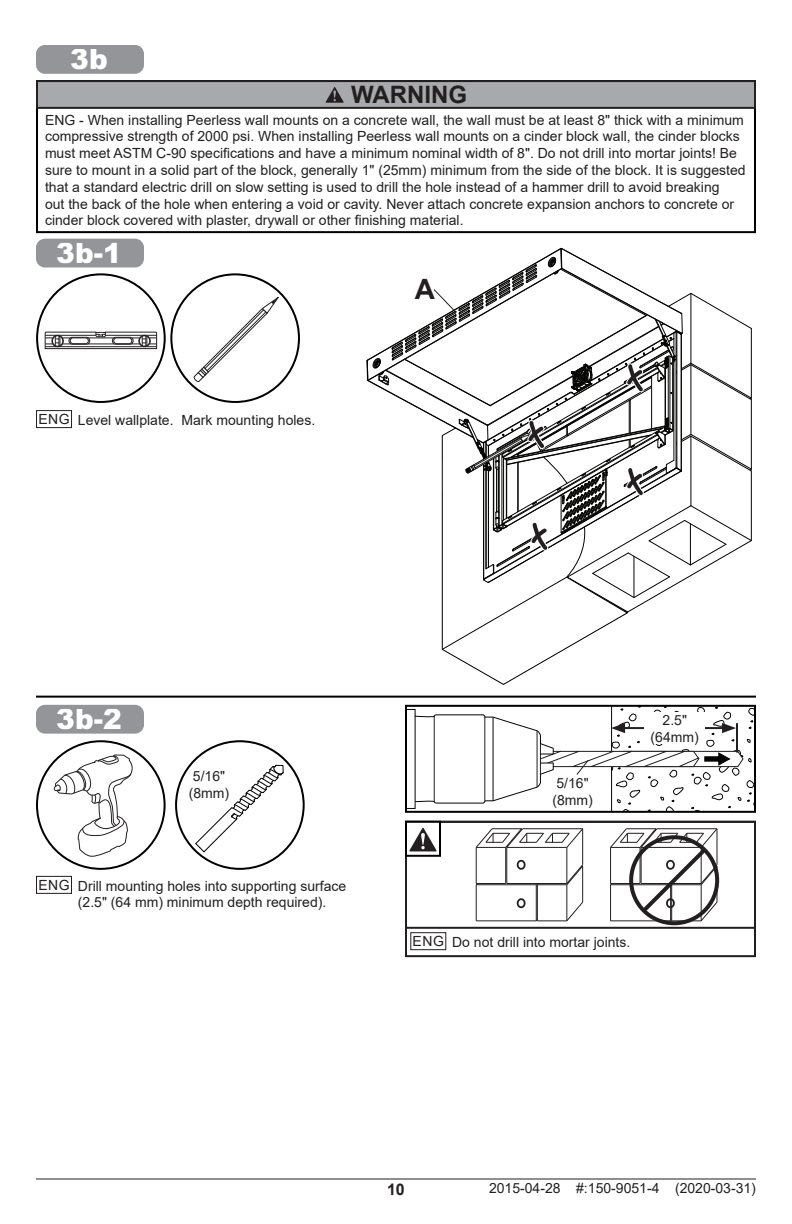
<style>
.page{position:relative;width:792px;height:1224px;background:#fff}
.page>*{position:absolute;margin:0;border:0;box-sizing:border-box;transform-origin:0 0}
.Step_Number_Boxes{font:900 28px "Arial";color:#fff}
.Callouts__Left{font:700 28px "Arial";color:#231f20}
.WARNING__header{font:700 24px "Arial";color:#231f20}
.t1{font:700 16px "Arial";color:#231f20}
.Warning_box_text{font:14px/16.8px "Arial";color:#231f20}
.General_Text__Left{font:14px/16.8px "Arial";color:#231f20}
.General_Text__Center{font:14px/16.8px "Arial";color:#231f20;text-align:center}
.Language_Boxes{font:14px "Arial";letter-spacing:.035em;color:#231f20}
</style>
<div class="page">
<hr style="left:36px;top:1178px;width:720px;height:2px;background:#231f20">
<hr style="left:36px;top:696px;width:720px;height:2px;background:#000">
<svg style="left:366px;top:247px;width:386px;height:438px"></svg>
<div style="left:38px;top:47px;width:104px;height:25px;background:#939598;border-radius:7px"></div>
<div style="left:36px;top:45px;width:108px;height:29px;border:4px solid #939598;border-radius:7px"></div>
<div style="left:36px;top:80px;width:720px;height:153px;border:2px solid #000"></div>
<div style="left:37px;top:81px;width:718px;height:27px;background:#a8a9ad"></div>
<svg style="left:325px;top:87px;width:19px;height:16px"></svg>
<div style="left:36px;top:80px;width:720px;height:29px;border:2px solid #231f20"></div>
<div style="left:38px;top:241px;width:104px;height:24px;background:#939598;border-radius:7px"></div>
<div style="left:36px;top:239px;width:108px;height:28px;border:4px solid #939598;border-radius:7px"></div>
<svg style="left:36px;top:410px;width:36px;height:19px"></svg>
<svg style="left:44px;top:331px;width:113px;height:18px"></svg>
<svg style="left:193px;top:297px;width:86px;height:85px"></svg>
<div style="left:405px;top:705px;width:351px;height:108px;border:2px solid #000"></div>
<svg style="left:406px;top:706px;width:350px;height:106px"></svg>
<div style="left:38px;top:707px;width:104px;height:25px;background:#939598;border-radius:7px"></div>
<div style="left:36px;top:705px;width:108px;height:29px;border:4px solid #939598;border-radius:7px"></div>
<svg style="left:195px;top:764px;width:89px;height:89px"></svg>
<svg style="left:54px;top:754px;width:79px;height:106px"></svg>
<div style="left:405px;top:821px;width:351px;height:136px;border:2px solid #231f20"></div>
<svg style="left:516px;top:859px;width:10px;height:11px"></svg>
<svg style="left:516px;top:898px;width:10px;height:11px"></svg>
<hr style="left:567px;top:847px;width:1px;height:37px;background:#231f20">
<hr style="left:582px;top:829px;width:1px;height:36px;background:#231f20">
<hr style="left:507px;top:883px;width:60px;height:1px;background:#231f20">
<hr style="left:476px;top:884px;width:60px;height:1px;background:#231f20">
<hr style="left:536px;top:885px;width:1px;height:36px;background:#231f20">
<hr style="left:476px;top:921px;width:60px;height:1px;background:#231f20">
<hr style="left:537px;top:884px;width:30px;height:1px;background:#231f20">
<hr style="left:567px;top:885px;width:1px;height:36px;background:#231f20">
<hr style="left:537px;top:921px;width:30px;height:1px;background:#231f20">
<hr style="left:537px;top:885px;width:1px;height:36px;background:#231f20">
<svg style="left:566px;top:902px;width:17px;height:19px"></svg>
<hr style="left:582px;top:866px;width:1px;height:36px;background:#231f20">
<svg style="left:566px;top:864px;width:17px;height:21px"></svg>
<hr style="left:506px;top:847px;width:1px;height:37px;background:#231f20">
<hr style="left:505px;top:847px;width:1px;height:37px;background:#231f20">
<hr style="left:476px;top:847px;width:1px;height:37px;background:#231f20">
<svg style="left:476px;top:828px;width:107px;height:20px"></svg>
<hr style="left:476px;top:885px;width:1px;height:36px;background:#231f20">
<hr style="left:476px;top:883px;width:30px;height:1px;background:#231f20">
<hr style="left:717px;top:829px;width:1px;height:36px;background:#231f20">
<hr style="left:717px;top:866px;width:1px;height:36px;background:#231f20">
<div style="left:405px;top:821px;width:351px;height:108px;border:2px solid #231f20"></div>
<svg style="left:409px;top:828px;width:28px;height:23px"></svg>
<div style="left:405px;top:821px;width:36px;height:36px;border:2px solid #000"></div>
<svg style="left:610px;top:828px;width:107px;height:94px"></svg>
<div style="left:629px;top:835px;width:90px;height:90px;border:4px solid #231f20;border-radius:50%"></div>
<svg style="left:410px;top:932px;width:37px;height:19px"></svg>
<svg style="left:36px;top:875px;width:36px;height:19px"></svg>
<p class="Step_Number_Boxes" style="left:70px;top:39px;width:39px">3b</p>
<p class="WARNING__header" style="left:351px;top:78px;width:117px">WARNING</p>
<p class="Warning_box_text" style="left:45px;top:111px;width:702px">ENG - When installing Peerless wall mounts on a concrete wall, the wall must be at least 8" thick with a minimum compressive strength of 2000 psi. When installing Peerless wall mounts on a cinder block wall, the cinder blocks must meet ASTM C-90 specifications and have a minimum nominal width of 8". Do not drill into mortar joints! Be sure to mount in a solid part of the block, generally 1" (25mm) minimum from the side of the block. It is suggested that a standard electric drill on slow setting is used to drill the hole instead of a hammer drill to avoid breaking<br>out the back of the hole when entering a void or cavity. Never attach concrete expansion anchors to concrete or cinder block covered with plaster, drywall or other finishing material.</p>
<p class="Step_Number_Boxes" style="left:56px;top:232px;width:67px">3b-1</p>
<p class="Language_Boxes" style="left:38px;top:410px;width:33px">ENG</p>
<p class="General_Text__Left" style="left:78px;top:411px;width:239px">Level wallplate. Mark mounting holes.</p>
<p class="Callouts__Left" style="left:415px;top:270px;width:22px">A</p>
<p class="Step_Number_Boxes" style="left:56px;top:699px;width:67px">3b-2</p>
<p class="General_Text__Center" style="left:193px;top:768px;width:34px">5/16"</p>
<p class="General_Text__Center" style="left:189px;top:785px;width:42px">(8mm)</p>
<p class="Language_Boxes" style="left:38px;top:875px;width:33px">ENG</p>
<p class="General_Text__Left" style="left:78px;top:877px;width:270px">Drill mounting holes into supporting surface (2.5" (64 mm) minimum depth required).</p>
<p class="General_Text__Center" style="left:552px;top:774px;width:42px;text-align:left">5/16" (8mm)</p>
<p class="General_Text__Center" style="left:651px;top:711px;width:50px">2.5" (64mm)</p>
<p class="Language_Boxes" style="left:413px;top:932px;width:33px">ENG</p>
<p class="General_Text__Left" style="left:452px;top:933px;width:180px">Do not drill into mortar joints.</p>
<p class="t1" style="left:387px;top:1178px;width:19px">10</p>
<p class="Warning_box_text" style="left:489px;top:1180px;width:268px">2015-04-28 #:150-9051-4 (2020-03-31)</p>
</div>
